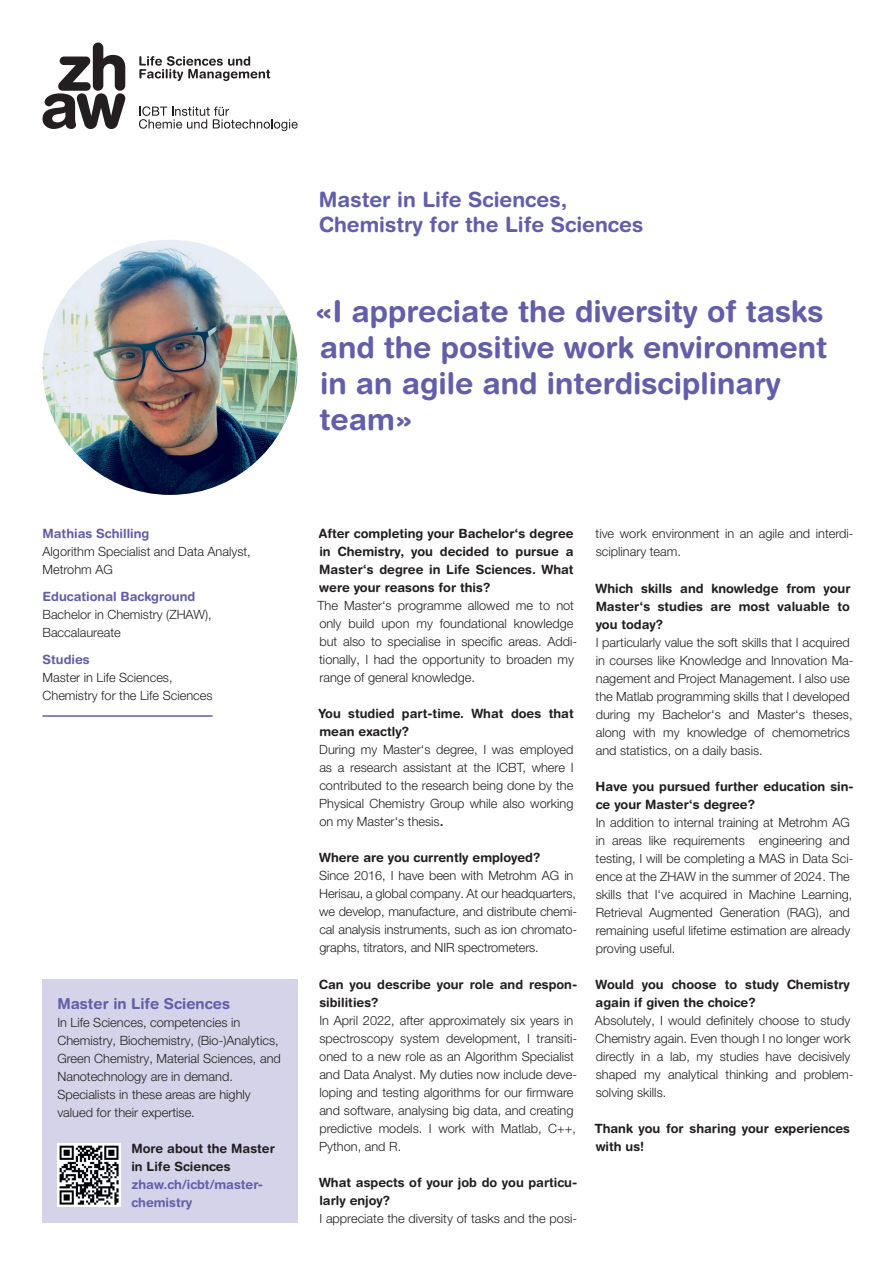
<style>
.page{position:relative;width:893px;height:1263px;background:#fff}
.page>*{position:absolute;margin:0;border:0;box-sizing:border-box;transform-origin:0 0}
.t1{font:700 30px/36px "Helvetica Rounded LT Std";color:#625ea9}
.t2{font:700 21px/25.5px "Helvetica Rounded LT Std";color:#625ea9}
.t3{font:700 15px "Helvetica Rounded LT Std";color:#625ea9}
.t4{font:300 12.75px/18px "Helvetica Neue LT Pro";color:#231f20}
.t5{font:700 12.75px/18px "Helvetica Rounded LT Std";color:#231f20}
.t6{font:700 12.75px/18px "Helvetica Rounded LT Std";color:#625ea9}
.s1{font-family:"Helvetica Rounded LT Std";font-weight:700}
</style>
<div class="page">
<svg style="left:43px;top:43px;width:82px;height:86px"></svg>
<svg style="left:139px;top:106px;width:159px;height:25px"></svg>
<svg style="left:139px;top:56px;width:131px;height:25px"></svg>
<img style="left:43px;top:240px;width:255px;height:255px;border-radius:128px">
<hr style="left:43px;top:715px;width:170px;height:2px;background:#625ea9">
<div style="left:43px;top:978px;width:255px;height:244px;background:#d5d3e9"></div>
<img style="left:57px;top:1143px;width:64px;height:64px">
<h2 class="t2" style="left:319px;top:186px;width:326px">Master in Life Sciences,<br>Chemistry for the Life Sciences</h2>
<h1 class="t1" style="left:315px;top:293px;width:514px">«I appreciate the diversity of tasks and the positive work environment in an agile and interdisciplinary team»</h1>
<p class="t6" style="left:43px;top:525px;width:108px">Mathias Schilling</p>
<p class="t4" style="left:43px;top:543px;width:210px">Algorithm Specialist and Data Analyst,<br>Metrohm AG</p>
<p class="t6" style="left:43px;top:588px;width:154px">Educational Background</p>
<p class="t4" style="left:43px;top:606px;width:171px">Bachelor in Chemistry (ZHAW),<br>Baccalaureate</p>
<p class="t6" style="left:43px;top:651px;width:49px">Studies</p>
<p class="t4" style="left:43px;top:669px;width:172px">Master in Life Sciences,<br>Chemistry for the Life Sciences</p>
<p class="t3" style="left:57px;top:994px;width:174px">Master in Life Sciences</p>
<p class="t4" style="left:57px;top:1013px;width:225px">In Life Sciences, competencies in Chemistry, Biochemistry, (Bio-)Analytics, Green Chemistry, Material Sciences, and Nanotechnology are in demand.<br>Specialists in these areas are highly valued for their expertise.</p>
<p class="t5" style="left:131px;top:1139px;width:145px">More about the Master in Life Sciences</p>
<p class="t6" style="left:131px;top:1175px;width:133px">zhaw.ch/icbt/master&shy;chemistry</p>
<p class="t5" style="left:319px;top:525px;width:256px;text-align:justify">After completing your Bachelor‘s degree in Chemistry, you decided to pursue a Master‘s degree in Life Sciences. What were your reasons for this?</p>
<p class="t4" style="left:317px;top:597px;width:261px">The Master‘s programme allowed me to not only build upon my foundational knowledge but also to specialise in specific areas. Addi&shy;tionally, I had the opportunity to broaden my range of general knowledge.</p>
<p class="t5" style="left:318px;top:705px;width:257px">You studied part-time. What does that mean exactly?</p>
<p class="t4" style="left:319px;top:741px;width:256px;text-align:justify">During my Master‘s degree, I was employed as a research assistant at the ICBT, where I contributed to the research being done by the Physical Chemistry Group while also working on my Master‘s thesis<span class="s1">.</span></p>
<p class="t5" style="left:319px;top:849px;width:223px">Where are you currently employed?</p>
<p class="t4" style="left:319px;top:867px;width:260px">Since 2016, I have been with Metrohm AG in Herisau, a global company. At our headquarters, we develop, manufacture, and distribute chemi&shy;cal analysis instruments, such as ion chromato&shy;graphs, titrators, and NIR spectrometers.</p>
<p class="t5" style="left:319px;top:975px;width:260px">Can you describe your role and respon&shy;sibilities?</p>
<p class="t4" style="left:319px;top:1011px;width:259px">In April 2022, after approximately six years in spectroscopy system development, I transiti&shy;oned to a new role as an Algorithm Specialist and Data Analyst. My duties now include deve&shy;loping and testing algorithms for our firmware and software, analysing big data, and creating predictive models. I work with Matlab, C++, Python, and R.</p>
<p class="t5" style="left:319px;top:1173px;width:260px">What aspects of your job do you particu&shy;larly enjoy?</p>
<p class="t4" style="left:319px;top:1209px;width:259px">I appreciate the diversity of tasks and the posi-</p>
<p class="t4" style="left:596px;top:525px;width:259px">tive work environment in an agile and interdi&shy;sciplinary team.</p>
<p class="t5" style="left:596px;top:579px;width:256px;text-align:justify">Which skills and knowledge from your Master‘s studies are most valuable to you today?</p>
<p class="t4" style="left:596px;top:633px;width:259px">I particularly value the soft skills that I acquired in courses like Knowledge and Innovation Ma&shy;nagement and Project Management. I also use the Matlab programming skills that I developed during my Bachelor‘s and Master‘s theses, along with my knowledge of chemometrics and statistics, on a daily basis.</p>
<p class="t5" style="left:596px;top:777px;width:260px">Have you pursued further education sin&shy;ce your Master‘s degree?</p>
<p class="t4" style="left:596px;top:813px;width:259px">In addition to internal training at Metrohm AG in areas like requirements engineering and testing, I will be completing a MAS in Data Sci&shy;ence at the ZHAW in the summer of 2024. The skills that I‘ve acquired in Machine Learning, Retrieval Augmented Generation (RAG), and remaining useful lifetime estimation are already proving useful.</p>
<p class="t5" style="left:596px;top:975px;width:256px">Would you choose to study Chemistry again if given the choice?</p>
<p class="t4" style="left:595px;top:1011px;width:260px">Absolutely, I would definitely choose to study Chemistry again. Even though I no longer work directly in a lab, my studies have decisively shaped my analytical thinking and problem&shy;solving skills.</p>
<p class="t5" style="left:594px;top:1119px;width:257px">Thank you for sharing your experiences with us!</p>
</div>
